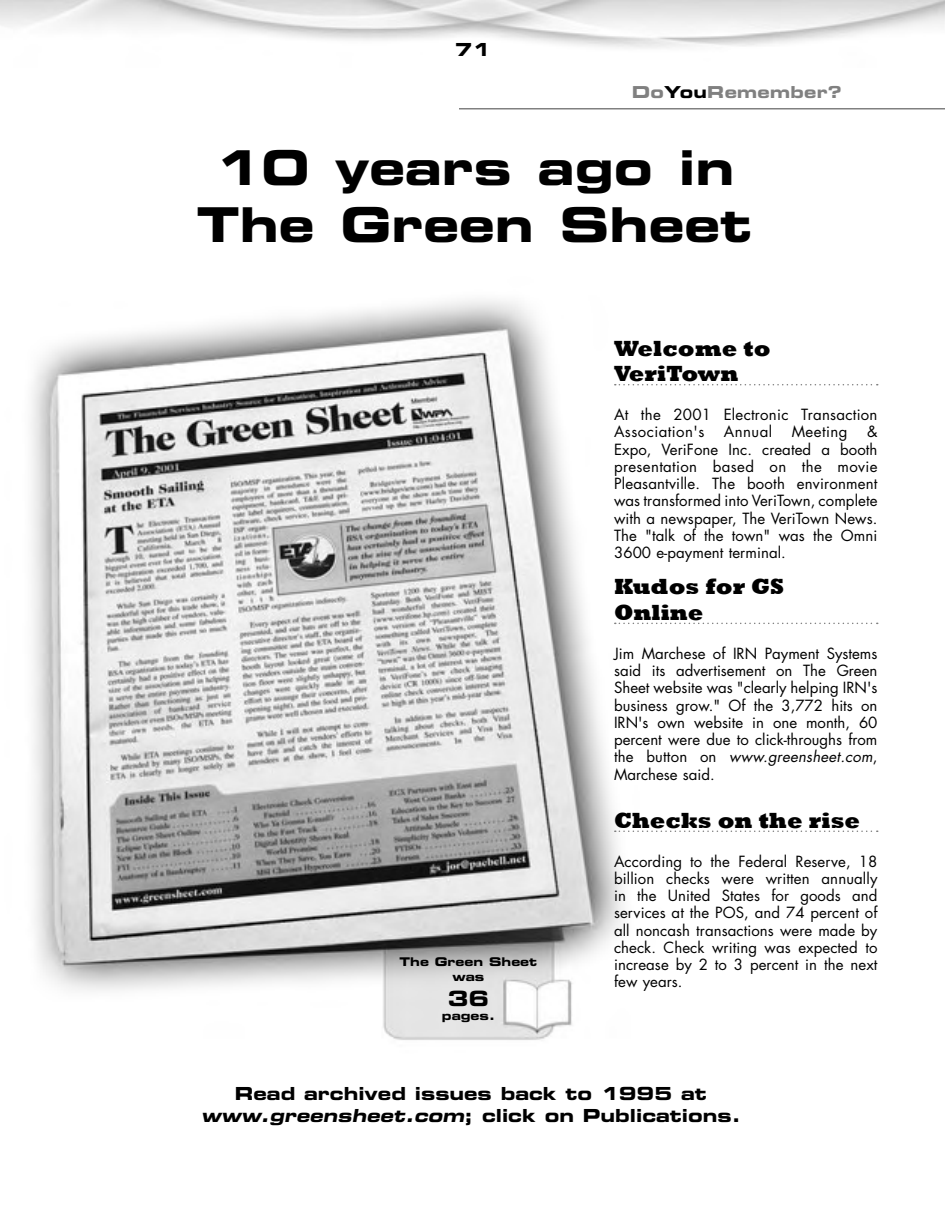
<style>
.page{position:relative;width:945px;height:1215px;background:#fff}
.page>*{position:absolute;margin:0;border:0;box-sizing:border-box;transform-origin:0 0}
.t1{font:48px/57px "Eurostile Bold Extended Two";color:#000;text-align:center}
.t2{font:800 22.5px/25.5px "Rockwell";color:#000}
.t3{font:21px "Eurostile Bold Extended Two";color:#000}
.t4{font:18px/21.6px "Eurostile Bold Extended Two";color:#000;text-align:center}
.t5{font:16.5px "Eurostile Bold Extended Two";letter-spacing:.02em;color:#808080}
.t6{font:15px/17.2px "Futura";letter-spacing:.005em;color:#000;text-align:justify}
.t7{font:15px "Futura";letter-spacing:.03em;color:#000}
.t8{font:12px/14.4px "Eurostile Bold Extended Two";color:#000;text-align:center}
.s1{color:#000}
.s2{font-style:italic}
</style>
<div class="page">
<hr style="left:459px;top:108px;width:486px;height:2px;background:#808080">
<img style="left:31px;top:300px;width:659px;height:740px">
<svg style="left:615px;top:384px;width:263px;height:1px"></svg>
<svg style="left:615px;top:623px;width:263px;height:1px"></svg>
<svg style="left:615px;top:831px;width:263px;height:1px"></svg>
<p class="t4" style="left:455px;top:41px;width:37px">71</p>
<p class="t5" style="left:632px;top:86px;width:211px">Do<span class="s1">You</span>Remember?</p>
<h1 class="t1" style="left:197px;top:143px;width:557px">10 years ago in<br>The Green Sheet</h1>
<p class="t8" style="left:400px;top:956px;width:139px">The Green Sheet was</p>
<h3 class="t3" style="left:448px;top:991px;width:43px">36</h3>
<p class="t8" style="left:442px;top:1010px;width:55px">pages.</p>
<h2 class="t2" style="left:614px;top:335px;width:158px">Welcome to<br>VeriTown</h2>
<p class="t6" style="left:614px;top:407px;width:265px">At the 2001 Electronic Transaction<br>Association's</p>
<p class="t6" style="left:724px;top:424px;width:50px">Annual</p>
<p class="t7" style="left:792px;top:425px;width:57px">Meeting</p>
<p class="t6" style="left:614px;top:424px;width:265px;text-indent:253px">&amp; Expo, VeriFone Inc. created a booth presentation based on the movie Pleasantville. The booth environment was transformed into VeriTown, complete with a newspaper, The VeriTown News.<br>The "talk of the town" was the Omni 3600 e-payment terminal.</p>
<h2 class="t2" style="left:614px;top:574px;width:172px">Kudos for GS<br>Online</h2>
<p class="t6" style="left:614px;top:646px;width:265px">Jim Marchese of IRN Payment Systems said its advertisement on The Green Sheet website was "clearly helping IRN's business grow." Of the 3,772 hits on IRN's own website in one month, 60 percent were due to click-throughs from the button on <span class="s2">www.greensheet.com</span>, Marchese said.</p>
<h2 class="t2" style="left:614px;top:807px;width:248px">Checks on the rise</h2>
<p class="t6" style="left:614px;top:854px;width:265px">According to the Federal Reserve, 18 billion checks were written annually in the United States for goods and services at the POS, and 74 percent of all noncash transactions were made by check. Check writing was expected to increase by 2 to 3 percent in the next few years.</p>
<p class="t4" style="left:201px;top:1085px;width:541px">Read archived issues back to 1995 at <span class="s2">www.greensheet.com</span>; click on Publications.</p>
</div>
